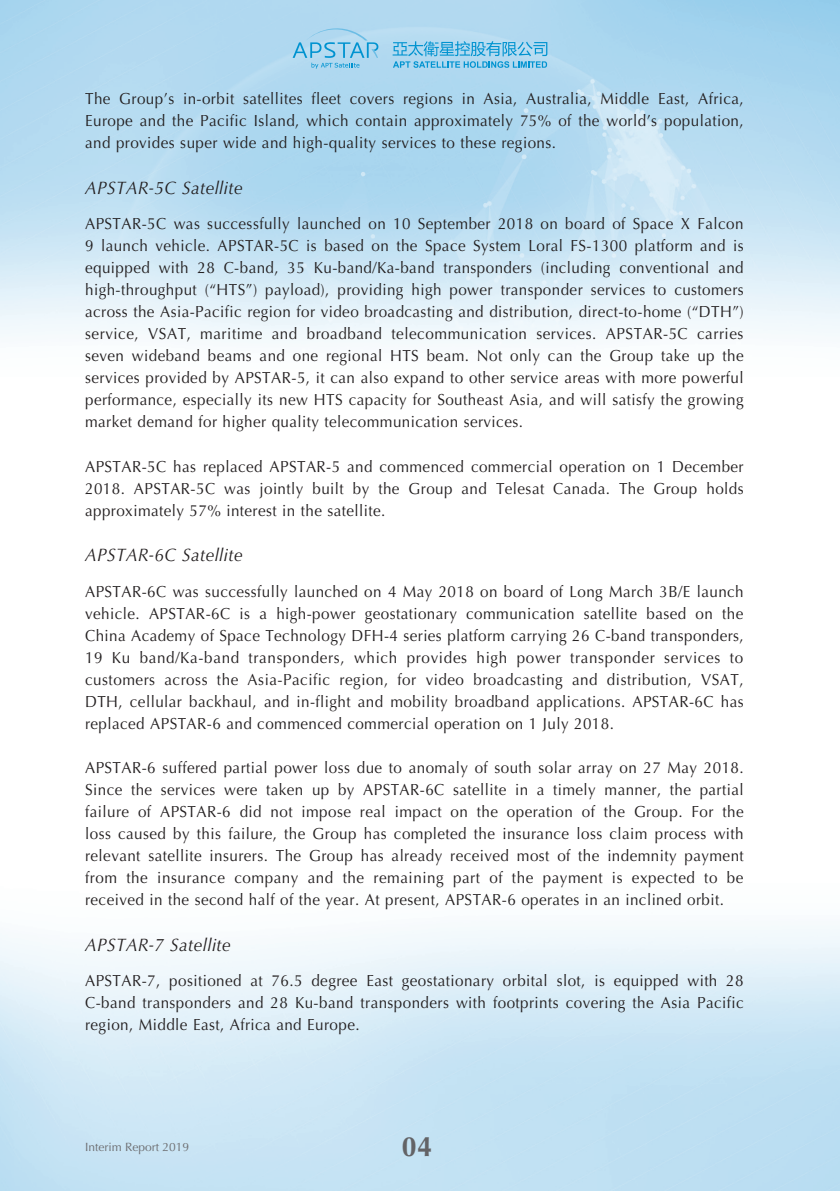
<style>
.page{position:relative;width:840px;height:1191px;background:#fff}
.page>*{position:absolute;margin:0;border:0;box-sizing:border-box;transform-origin:0 0}
.t1{font:700 28px "Optima LT Std";color:#636366;scale:.95 1}
._04_H4{font:italic 18px "Optima LT Std";letter-spacing:.03em;color:#231f20;scale:.95 1}
._00_txt{font:16px/22px "Optima LT Std";letter-spacing:.03em;color:#231f20;text-align:justify;scale:.95 1}
.t2{font:12px "Optima LT Std";color:#6c6d70}
</style>
<div class="page">
<svg style="left:292px;top:27px;width:86px;height:42px;background:#9bd0ec"></svg>
<svg style="left:392px;top:41px;width:155px;height:27px;background:#7dc4e6"></svg>
<p class="_00_txt" style="left:85px;top:88px;width:694px">The Group’s in-orbit satellites fleet covers regions in Asia, Australia, Middle East, Africa, Europe and the Pacific Island, which contain approximately 75% of the world’s population, and provides super wide and high-quality services to these regions.</p>
<p class="_04_H4" style="left:85px;top:177px;width:167px">APSTAR-5C Satellite</p>
<p class="_00_txt" style="left:85px;top:213px;width:694px">APSTAR-5C was successfully launched on 10 September 2018 on board of Space X Falcon 9 launch vehicle. APSTAR-5C is based on the Space System Loral FS-1300 platform and is equipped with 28 C-band, 35 Ku-band/Ka-band transponders (including conventional and high-throughput (“HTS”) payload), providing high power transponder services to customers across the Asia-Pacific region for video broadcasting and distribution, direct-to-home (“DTH”) service, VSAT, maritime and broadband telecommunication services. APSTAR-5C carries seven wideband beams and one regional HTS beam. Not only can the Group take up the services provided by APSTAR-5, it can also expand to other service areas with more powerful performance, especially its new HTS capacity for Southeast Asia, and will satisfy the growing market demand for higher quality telecommunication services.</p>
<p class="_00_txt" style="left:85px;top:455px;width:694px">APSTAR-5C has replaced APSTAR-5 and commenced commercial operation on 1 December 2018. APSTAR-5C was jointly built by the Group and Telesat Canada. The Group holds approximately 57% interest in the satellite.</p>
<p class="_04_H4" style="left:85px;top:544px;width:167px">APSTAR-6C Satellite</p>
<p class="_00_txt" style="left:85px;top:580px;width:694px">APSTAR-6C was successfully launched on 4 May 2018 on board of Long March 3B/E launch vehicle. APSTAR-6C is a high-power geostationary communication satellite based on the China Academy of Space Technology DFH-4 series platform carrying 26 C-band transponders, 19 Ku band/Ka-band transponders, which provides high power transponder services to customers across the Asia-Pacific region, for video broadcasting and distribution, VSAT, DTH, cellular backhaul, and in-flight and mobility broadband applications. APSTAR-6C has replaced APSTAR-6 and commenced commercial operation on 1 July 2018.</p>
<p class="_00_txt" style="left:85px;top:756px;width:694px">APSTAR-6 suffered partial power loss due to anomaly of south solar array on 27 May 2018.<br>Since the services were taken up by APSTAR-6C satellite in a timely manner, the partial failure of APSTAR-6 did not impose real impact on the operation of the Group. For the loss caused by this failure, the Group has completed the insurance loss claim process with relevant satellite insurers. The Group has already received most of the indemnity payment from the insurance company and the remaining part of the payment is expected to be received in the second half of the year. At present, APSTAR-6 operates in an inclined orbit.</p>
<p class="_04_H4" style="left:85px;top:934px;width:155px">APSTAR-7 Satellite</p>
<p class="_00_txt" style="left:85px;top:970px;width:694px">APSTAR-7, positioned at 76.5 degree East geostationary orbital slot, is equipped with 28<br>C-band transponders and 28 Ku-band transponders with footprints covering the Asia Pacific region, Middle East, Africa and Europe.</p>
<p class="t2" style="left:85px;top:1140px;width:106px">Interim Report 2019</p>
<h1 class="t1" style="left:402px;top:1130px;width:33px">04</h1>
</div>
